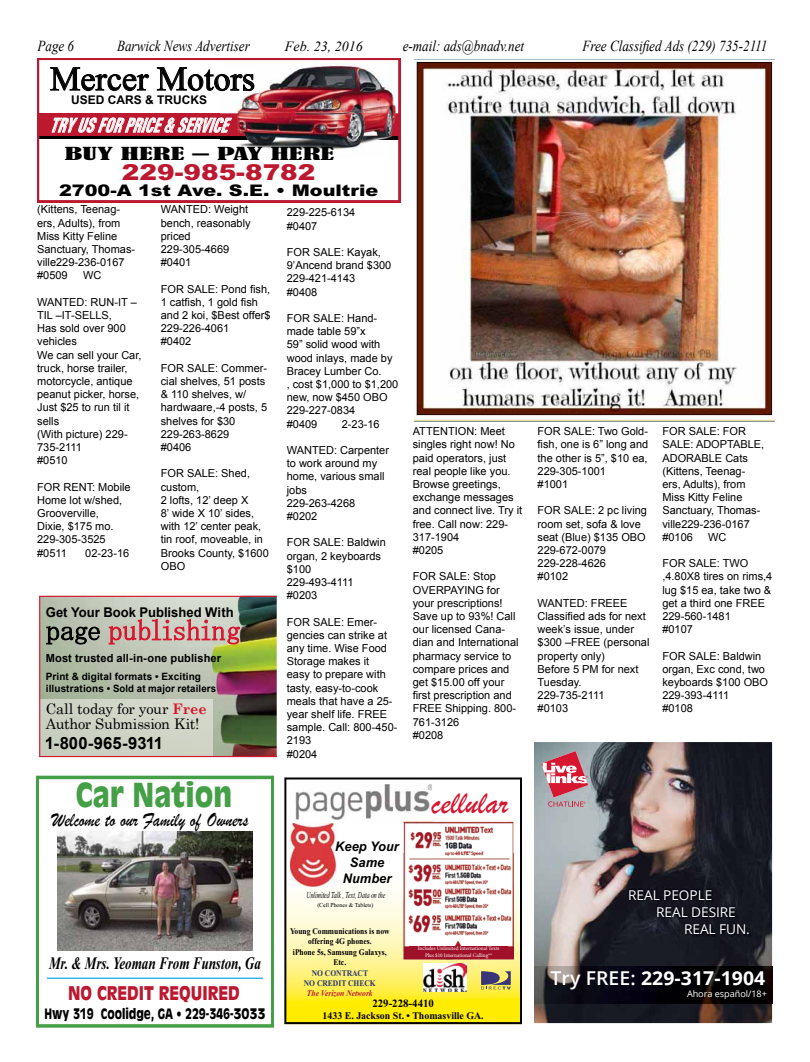
<style>
.page{position:relative;width:810px;height:1062px;background:#fff}
.page>*{position:absolute;margin:0;border:0;box-sizing:border-box;transform-origin:0 0}
.t1{font:34px "Times New Roman";color:#000}
.t2{font:33.6px "Brush Script";color:#d7162f}
.t3{font:900 32.7px "Antique Olive";color:#459f46;scale:.86 1}
.t4{font:900 22px "Arial";color:#bc1930;scale:1.2 1}
.t5{font:21px "Brush Script";color:#000;scale:.86 1}
.t6{font:italic 700 condensed 20.6px "Univers";color:#fff;scale:.76 1}
.t7{font:700 19.1px "Open Sans";letter-spacing:.005em;color:#fff}
.t8{font:900 18.7px "Antique Olive";color:#bc1930;scale:.86 1}
.t9{font:italic 700 17.5px "Times New Roman";color:#000;scale:.75 1}
.t10{font:700 16.8px "Arial";color:#000}
.t11{font:condensed 16.7px "Bernard";color:#000;scale:1.97 1}
.t12{font:900 16px "Arial";color:#000;scale:1.2 1}
.t13{font:italic 15.2px "Times New Roman";color:#000;scale:.86 1}
.t14{font:14.6px/14.6px "Century Schoolbook";letter-spacing:-.02em;color:#000}
.t15{font:700 14px "Antique Olive";color:#000;scale:.75 1}
.t16{font:italic 14px "Times New Roman";color:#000}
.t17{font:13.5px "Open Sans";letter-spacing:-.005em;color:#fff}
.t18{font:700 13.4px "Arial";color:#000}
.t19{font:italic 700 13.2px/15.9px "Arial";color:#000;text-align:center}
.t20{font:700 12px "Arial";color:#000}
.t21{font:700 11.2px "Arial";letter-spacing:.01em;color:#000}
.t22{font:700 11.2px "Times New Roman";color:#000}
.t23{font:11px/13.2px "Arial";color:#000}
.t24{font:700 10.2px "Times New Roman";color:#000}
.t25{font:700 10.1px/12.1px "Arial";letter-spacing:.01em;color:#000}
.t26{font:italic 9.1px "Times New Roman";color:#000;scale:.64 1}
.t27{font:9px "Open Sans";letter-spacing:-.005em;color:#fff}
.t28{font:700 8.6px/10.4px "Times New Roman";color:#000;text-align:center;scale:.87 1}
.t29{font:6px "Times New Roman";color:#000}
.t30{font:5.4px/6.5px "Minion Pro";color:#fff;text-align:center}
.s1{font-weight:700;color:#d7162f}
.s2{color:#293773}
.s3{font-style:italic;color:#bc1930}
.s4{font-weight:600}
</style>
<div class="page">
<svg style="left:39px;top:596px;width:238px;height:161px"></svg>
<div style="left:36px;top:776px;width:238px;height:252px;border:3px solid #459f46"></div>
<hr style="left:47px;top:978px;width:216px;height:1px;background:#00a2e3">
<img style="left:58px;top:831px;width:194px;height:120px">
<img style="left:534px;top:742px;width:238px;height:281px">
<img style="left:534px;top:967px;width:238px;height:37px">
<img style="left:627px;top:888px;width:124px;height:49px">
<svg style="left:541px;top:751px;width:47px;height:56px"></svg>
<img style="left:37px;top:58px;width:363px;height:144px">
<img style="left:414px;top:60px;width:361px;height:361px">
<svg style="left:284px;top:777px;width:238px;height:247px"></svg>
<img style="left:295px;top:784px;width:137px;height:38px">
<img style="left:291px;top:824px;width:47px;height:63px">
<img style="left:404px;top:821px;width:109px;height:138px">
<svg style="left:404px;top:821px;width:28px;height:1px"></svg>
<div style="left:410px;top:946px;width:98px;height:11px;background:#a01129"></div>
<svg style="left:481px;top:970px;width:30px;height:20px"></svg>
<img style="left:424px;top:963px;width:42px;height:29px">
<p class="t13" style="left:38px;top:36px;width:44px">Page 6</p>
<p class="t13" style="left:117px;top:36px;width:156px">Barwick News Advertiser</p>
<p class="t16" style="left:285px;top:37px;width:79px">Feb. 23, 2016</p>
<p class="t13" style="left:403px;top:36px;width:143px">e-mail: ads@bnadv.net</p>
<p class="t13" style="left:583px;top:36px;width:216px">Free Classified Ads (229) 735-2111</p>
<p class="t1" style="left:50px;top:56px;width:206px">Mercer Motors</p>
<p class="t20" style="left:71px;top:92px;width:137px">USED CARS &amp; TRUCKS</p>
<p class="t6" style="left:49px;top:113px;width:247px">TRYUSFORPRICE&amp;SERVICE</p>
<p class="t4" style="left:122px;top:156px;width:163px">229-985-8782</p>
<p class="t12" style="left:59px;top:179px;width:267px">2700-A 1st Ave. S.E. • Moultrie</p>
<p class="t11" style="left:65px;top:144px;width:138px">BUY HERE – PAY HERE</p>
<p class="t23" style="left:37px;top:203px;width:100px">(Kittens, Teenag&shy;ers, Adults), from<br>Miss Kitty Feline<br>Sanctuary, Thomas&shy;ville229-236-0167 #0509</p>
<p class="t23" style="left:83px;top:269px;width:20px">WC</p>
<p class="t23" style="left:37px;top:295px;width:106px">WANTED: RUN-IT –<br>TIL –IT-SELLS,<br>Has sold over 900 vehicles<br>We can sell your Car, truck, horse trailer, motorcycle, antique peanut picker, horse,<br>Just $25 to run til it sells<br>(With picture) 229-<br>735-2111<br>#0510</p>
<p class="t23" style="left:37px;top:480px;width:95px">FOR RENT: Mobile<br>Home lot w/shed,<br>Grooverville,<br>Dixie, $175 mo.<br>229-305-3525 #0511</p>
<p class="t23" style="left:85px;top:546px;width:46px">02-23-16</p>
<p class="t23" style="left:161px;top:203px;width:91px">WANTED: Weight bench, reasonably priced<br>229-305-4669 #0401</p>
<p class="t23" style="left:161px;top:282px;width:111px">FOR SALE: Pond fish,<br>1 catfish, 1 gold fish and 2 koi, $Best offer$<br>229-226-4061<br>#0402</p>
<p class="t23" style="left:161px;top:361px;width:108px">FOR SALE: Commer&shy;cial shelves, 51 posts &amp; 110 shelves, w/ hardwaare,-4 posts, 5 shelves for $30<br>229-263-8629<br>#0406</p>
<p class="t23" style="left:161px;top:467px;width:110px">FOR SALE: Shed, custom,<br>2 lofts, 12’ deep X<br>8’ wide X 10’ sides, with 12’ center peak, tin roof, moveable, in<br>Brooks County, $1600<br>OBO</p>
<p class="t18" style="left:46px;top:603px;width:189px">Get Your Book Published With</p>
<p class="t21" style="left:46px;top:651px;width:177px">Most trusted all-in-one publisher</p>
<p class="t25" style="left:46px;top:670px;width:172px">Print &amp; digital formats • Exciting illustrations • Sold at major retailers</p>
<p class="t14" style="left:46px;top:700px;width:162px">Call today for your <span class="s1">Free<br></span>Author Submission Kit!</p>
<p class="t10" style="left:45px;top:731px;width:120px">1-800-965-9311</p>
<p class="t3" style="left:76px;top:775px;width:183px">Car Nation</p>
<p class="t5" style="left:52px;top:806px;width:230px">Welcome to our Family of Owners</p>
<p class="t23" style="left:287px;top:206px;width:70px">229-225-6134 #0407</p>
<p class="t23" style="left:287px;top:246px;width:106px">FOR SALE: Kayak,<br>9’Ancend brand $300<br>229-421-4143<br>#0408</p>
<p class="t23" style="left:287px;top:312px;width:113px">FOR SALE: Hand&shy;made table 59”x<br>59” solid wood with wood inlays, made by<br>Bracey Lumber Co.<br>, cost $1,000 to $1,200 new, now $450 OBO<br>229-227-0834<br>#0409</p>
<p class="t23" style="left:342px;top:417px;width:39px">2-23-16</p>
<p class="t23" style="left:287px;top:444px;width:104px">WANTED: Carpenter to work around my home, various small jobs<br>229-263-4268<br>#0202</p>
<p class="t23" style="left:287px;top:536px;width:101px">FOR SALE: Baldwin organ, 2 keyboards $100<br>229-493-4111 #0203</p>
<p class="t23" style="left:287px;top:615px;width:112px">FOR SALE: Emer&shy;gencies can strike at any time. Wise Food<br>Storage makes it<br>easy to prepare with tasty, easy-to-cook meals that have a 25- year shelf life. FREE sample. Call: 800-450-<br>2193<br>#0204</p>
<p class="t19" style="left:335px;top:839px;width:65px">Keep Your<br>Same<br>Number</p>
<p class="t26" style="left:307px;top:888px;width:125px">Unlimited Talk , Text, Data on the</p>
<p class="t29" style="left:317px;top:900px;width:58px">(Cell Phones &amp; Tablets)</p>
<p class="t23" style="left:413px;top:425px;width:111px">ATTENTION: Meet singles right now! No paid operators, just real people like you.<br>Browse greetings, exchange messages and connect live. Try it free. Call now: 229-<br>317-1904<br>#0205</p>
<p class="t23" style="left:413px;top:570px;width:107px">FOR SALE: Stop<br>OVERPAYING for your prescriptions!<br>Save up to 93%! Call our licensed Cana&shy;dian and International pharmacy service to compare prices and get $15.00 off your first prescription and<br>FREE Shipping. 800-<br>761-3126<br>#0208</p>
<p class="t2" style="left:432px;top:782px;width:78px">cellular</p>
<p class="t9" style="left:49px;top:951px;width:284px">Mr. &amp; Mrs. Yeoman From Funston, Ga</p>
<p class="t8" style="left:68px;top:982px;width:201px">NO CREDIT REQUIRED</p>
<p class="t15" style="left:45px;top:1004px;width:296px">Hwy 319 Coolidge, GA • 229-346-3033</p>
<p class="t28" style="left:290px;top:926px;width:116px">Young Communications is now offering 4G phones.<br>iPhone 5s, Samsung Galaxys,<br>Etc.<br><span class="s2">NO CONTRACT<br>NO CREDIT CHECK<br></span><span class="s3">The Verizon Network</span></p>
<p class="t30" style="left:418px;top:945px;width:83px">Includes Unlimited International Texts<br>Plus $10 International Calling**</p>
<p class="t22" style="left:372px;top:995px;width:63px">229-228-4410</p>
<p class="t24" style="left:323px;top:1008px;width:163px">1433 E. Jackson St. • Thomasville GA.</p>
<p class="t23" style="left:538px;top:425px;width:112px">FOR SALE: Two Gold&shy;fish, one is 6” long and the other is 5”, $10 ea,<br>229-305-1001<br>#1001</p>
<p class="t23" style="left:538px;top:504px;width:111px">FOR SALE: 2 pc living room set, sofa &amp; love seat (Blue) $135 OBO<br>229-672-0079<br>229-228-4626<br>#0102</p>
<p class="t23" style="left:538px;top:596px;width:113px">WANTED: FREEE<br>Classified ads for next week’s issue, under $300 –FREE (personal property only)<br>Before 5 PM for next<br>Tuesday.<br>229-735-2111<br>#0103</p>
<p class="t23" style="left:662px;top:425px;width:103px">FOR SALE: FOR<br>SALE: ADOPTABLE,<br>ADORABLE Cats (Kittens, Teenag&shy;ers, Adults), from<br>Miss Kitty Feline<br>Sanctuary, Thomas&shy;ville229-236-0167 #0106</p>
<p class="t23" style="left:708px;top:530px;width:20px">WC</p>
<p class="t23" style="left:662px;top:557px;width:112px">FOR SALE: TWO ,4.80X8 tires on rims,4 lug $15 ea, take two &amp; get a third one FREE<br>229-560-1481<br>#0107</p>
<p class="t23" style="left:662px;top:649px;width:107px">FOR SALE: Baldwin organ, Exc cond, two keyboards $100 OBO<br>229-393-4111<br>#0108</p>
<p class="t17" style="left:628px;top:885px;width:86px">REAL PEOPLE</p>
<p class="t17" style="left:656px;top:903px;width:81px">REAL DESIRE</p>
<p class="t17" style="left:684px;top:920px;width:67px">REAL FUN.</p>
<p class="t7" style="left:551px;top:965px;width:216px"><span class="s4">Try FREE:</span> 229-317-1904</p>
<p class="t27" style="left:687px;top:988px;width:81px">Ahora español/18+</p>
</div>
